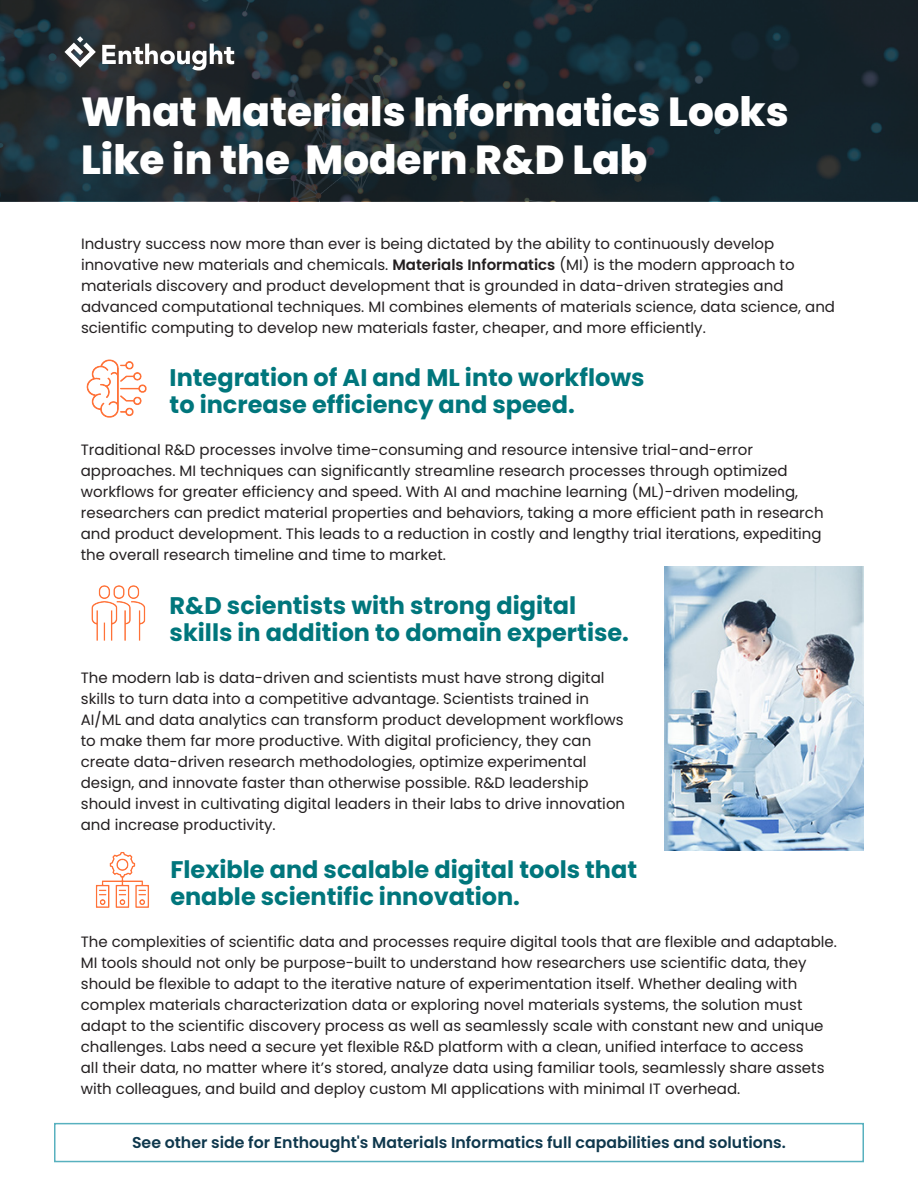
<style>
.page{position:relative;width:918px;height:1188px;background:#fff}
.page>*{position:absolute;margin:0;border:0;box-sizing:border-box;transform-origin:0 0}
.Titles{font:800 40.5px/48.6px "Poppins";color:#fff}
.Section_Header{font:700 24px/27px "Poppins";color:#00767c}
.t1{font:600 15.75px "Poppins";color:#0f384d}
.Paragraph_Style_1{font:15px/21px "Poppins";color:#231f20}
.s1{font-weight:600}
</style>
<div class="page">
<svg style="left:0;top:0;width:918px;height:201px;background:#1a282f"></svg>
<svg style="left:64px;top:36px;width:32px;height:32px"></svg>
<svg style="left:102px;top:44px;width:132px;height:26px"></svg>
<div style="left:54px;top:1123px;width:810px;height:39px;border:2px solid #58b1bf"></div>
<img style="left:664px;top:567px;width:200px;height:283px">
<img style="left:86px;top:359px;width:61px;height:59px">
<img style="left:91px;top:585px;width:55px;height:56px">
<img style="left:95px;top:852px;width:54px;height:56px">
<p class="Titles" style="left:81px;top:87px;width:709px">What Materials Informatics Looks<br>Like in the Modern R&amp;D Lab</p>
<p class="Paragraph_Style_1" style="left:81px;top:233px;width:756px">Industry success now more than ever is being dictated by the ability to continuously develop innovative new materials and chemicals. <span class="s1">Materials Informatics</span> (MI) is the modern approach to materials discovery and product development that is grounded in data-driven strategies and advanced computational techniques. MI combines elements of materials science, data science, and scientific computing to develop new materials faster, cheaper, and more efficiently.</p>
<p class="Section_Header" style="left:170px;top:364px;width:477px">Integration of AI and ML into workflows to increase efficiency and speed.</p>
<p class="Paragraph_Style_1" style="left:81px;top:439px;width:744px">Traditional R&amp;D processes involve time-consuming and resource intensive trial-and-error approaches. MI techniques can significantly streamline research processes through optimized workflows for greater efficiency and speed. With AI and machine learning (ML)-driven modeling, researchers can predict material properties and behaviors, taking a more efficient path in research and product development. This leads to a reduction in costly and lengthy trial iterations, expediting the overall research timeline and time to market.</p>
<p class="Section_Header" style="left:170px;top:592px;width:461px">R&amp;D scientists with strong digital skills in addition to domain expertise.</p>
<p class="Paragraph_Style_1" style="left:81px;top:667px;width:525px">The modern lab is data-driven and scientists must have strong digital skills to turn data into a competitive advantage. Scientists trained in</p>
<p class="Paragraph_Style_1" style="left:81px;top:709px;width:546px">AI/ML and data analytics can transform product development workflows to make them far more productive. With digital proficiency, they can create data-driven research methodologies, optimize experimental design, and innovate faster than otherwise possible. R&amp;D leadership should invest in cultivating digital leaders in their labs to drive innovation and increase productivity.</p>
<p class="Section_Header" style="left:170px;top:856px;width:468px">Flexible and scalable digital tools that enable scientific innovation.</p>
<p class="Paragraph_Style_1" style="left:81px;top:931px;width:758px">The complexities of scientific data and processes require digital tools that are flexible and adaptable.<br>MI tools should not only be purpose-built to understand how researchers use scientific data, they should be flexible to adapt to the iterative nature of experimentation itself. Whether dealing with complex materials characterization data or exploring novel materials systems, the solution must adapt to the scientific discovery process as well as seamlessly scale with constant new and unique challenges. Labs need a secure yet flexible R&amp;D platform with a clean, unified interface to access<br>all their data, no matter where it’s stored, analyze data using familiar tools, seamlessly share assets with colleagues, and build and deploy custom MI applications with minimal IT overhead.</p>
<p class="t1" style="left:132px;top:1133px;width:655px">See other side for Enthought's Materials Informatics full capabilities and solutions.</p>
</div>
